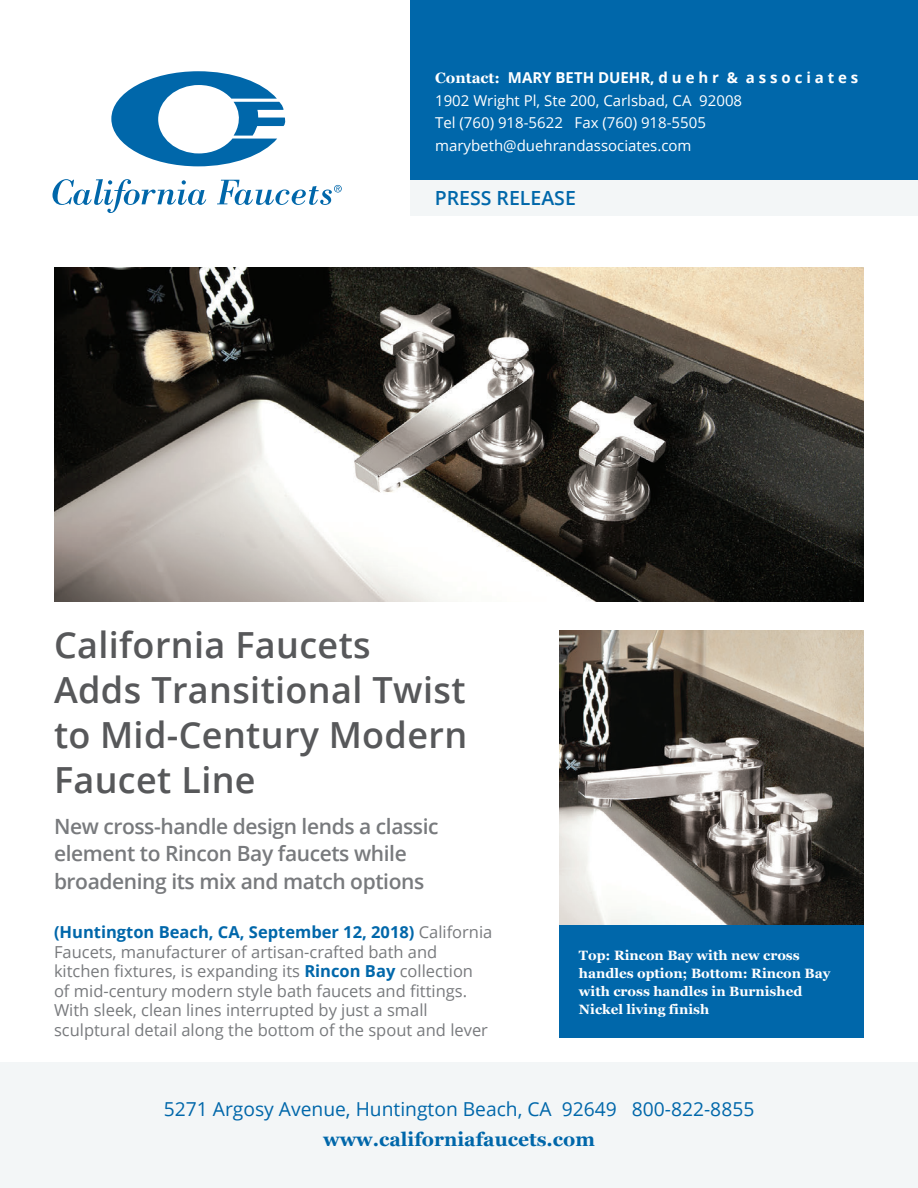
<style>
.page{position:relative;width:918px;height:1188px;background:#fff}
.page>*{position:absolute;margin:0;border:0;box-sizing:border-box;transform-origin:0 0}
.t1{font:600 36px/45px "Open Sans";letter-spacing:.01em;color:#57585a}
.Body{font:600 21px/27.8px "Open Sans";letter-spacing:-.02em;color:#787a7d}
.t2{font:600 19.5px "Open Sans";color:#0067aa}
.t3{font:19.2px "Open Sans";color:#0067aa}
.t4{font:700 19.2px "Georgia";color:#0067aa}
.t5{font:16.5px/19.5px "Open Sans";color:#787a7d}
.t6{font:15px "Open Sans";color:#fff}
.t7{font:700 15px "Open Sans";color:#fff}
.t8{font:700 13.5px/18px "Georgia";color:#fff}
.s1{font-family:"Georgia"}
.s2{font-weight:700;color:#0067aa}
</style>
<div class="page">
<div style="left:410px;top:0;width:508px;height:180px;background:#0067aa"></div>
<div style="left:0;top:1062px;width:918px;height:126px;background:#f3f6f7"></div>
<div style="left:410px;top:180px;width:508px;height:36px;background:#f3f6f7"></div>
<img style="left:54px;top:267px;width:810px;height:335px">
<img style="left:559px;top:630px;width:305px;height:296px">
<div style="left:559px;top:926px;width:305px;height:112px;background:#0067aa"></div>
<svg style="left:111px;top:71px;width:175px;height:95px"></svg>
<svg style="left:52px;top:179px;width:154px;height:34px"></svg>
<svg style="left:217px;top:180px;width:125px;height:25px"></svg>
<p class="t7" style="left:435px;top:67px;width:425px"><span class="s1">Contact:</span> MARY BETH DUEHR, d u e h r &amp; a s s o c i a t e s</p>
<p class="t6" style="left:435px;top:90px;width:309px">1902 Wright Pl, Ste 200, Carlsbad, CA 92008</p>
<p class="t6" style="left:435px;top:113px;width:272px">Tel (760) 918-5622 Fax (760) 918-5505</p>
<p class="t6" style="left:435px;top:135px;width:258px">marybeth@duehrandassociates.com</p>
<p class="t2" style="left:435px;top:184px;width:143px">PRESS RELEASE</p>
<h1 class="t1" style="left:54px;top:622px;width:415px">California Faucets<br>Adds Transitional Twist to Mid-Century Modern<br>Faucet Line</h1>
<p class="Body" style="left:54px;top:812px;width:386px">New cross-handle design lends a classic element to Rincon Bay faucets while broadening its mix and match options</p>
<p class="t5" style="left:54px;top:922px;width:440px"><span class="s2">(Huntington Beach, CA, September 12, 2018)</span> California Faucets, manufacturer of artisan-crafted bath and kitchen fixtures, is expanding its <span class="s2">Rincon Bay</span> collection of mid-century modern style bath faucets and fittings.<br>With sleek, clean lines interrupted by just a small sculptural detail along the bottom of the spout and lever</p>
<p class="t8" style="left:579px;top:946px;width:253px">Top: Rincon Bay with new cross handles option; Bottom: Rincon Bay with cross handles in Burnished<br>Nickel living finish</p>
<p class="t3" style="left:164px;top:1096px;width:592px">5271 Argosy Avenue, Huntington Beach, CA 92649 800-822-8855</p>
<p class="t4" style="left:323px;top:1125px;width:273px">www.californiafaucets.com</p>
</div>
